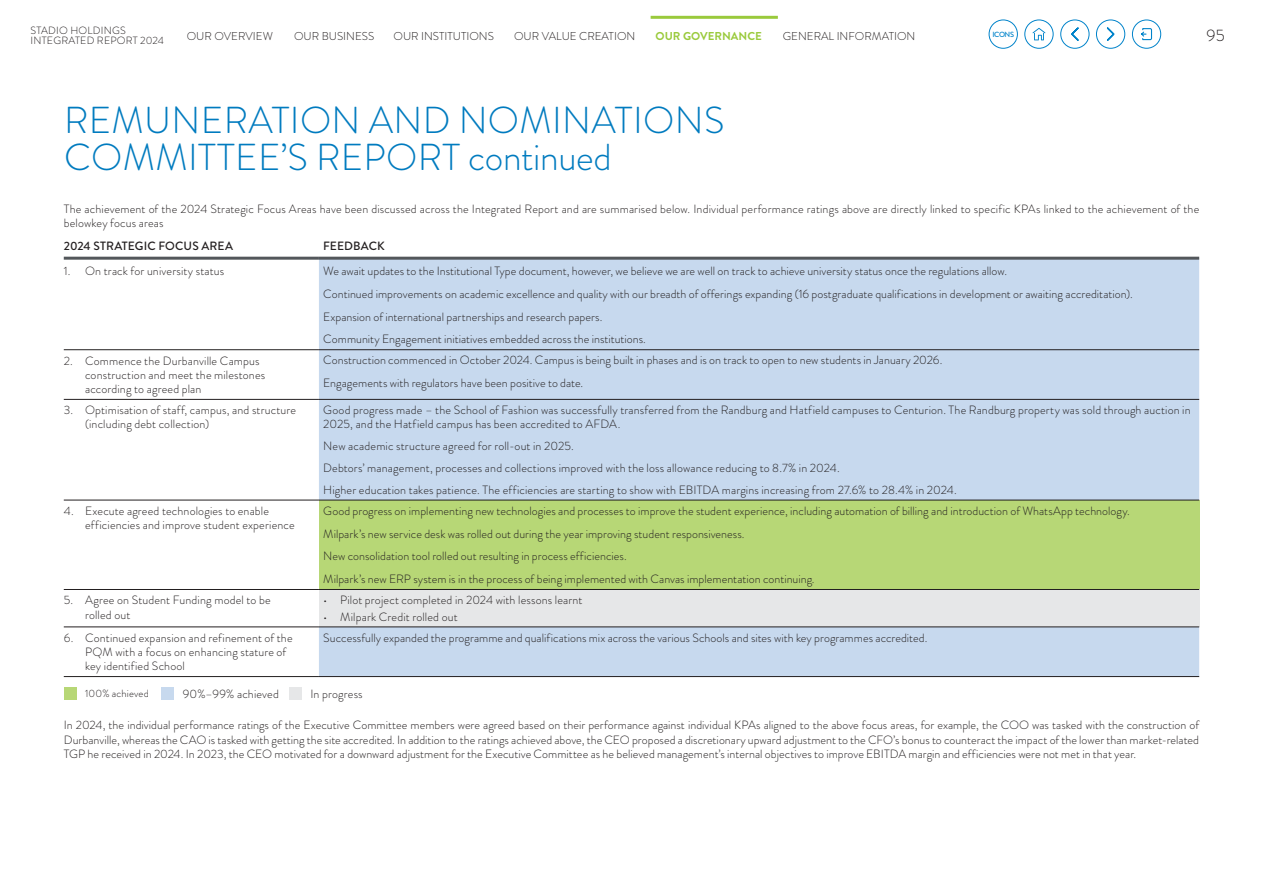
<style>
.page{position:relative;width:1263px;height:893px;background:#fff}
.page>*{position:absolute;margin:0;border:0;box-sizing:border-box;transform-origin:0 0}
.t1{font:300 37.5px/37.5px "Brandon Grotesque";letter-spacing:.01em;color:#007bbf}
.t2{font:300 16.5px "Brandon Grotesque";color:#231f20}
.t3{font:300 12px/14.2px "Brandon Grotesque";letter-spacing:.005em;color:#231f20}
.t4{font:500 12px "Brandon Grotesque";letter-spacing:.01em;color:#231f20}
.t5{font:300 11.4px "Brandon Grotesque";color:#231f20}
.t6{font:700 11.4px "Brandon Grotesque";color:#9aca3c}
.t7{font:300 10.5px/10.5px "Brandon Grotesque";letter-spacing:.02em;color:#231f20}
.t8{font:500 7.5px "Brandon Grotesque";letter-spacing:-.06em;color:#0083ca}
</style>
<div class="page">
<hr style="left:651px;top:16px;width:127px;height:3px;background:#9aca3c">
<div style="left:1024px;top:20px;width:29px;height:29px;border:1px solid #0083ca;border-radius:50%"></div>
<svg style="left:1032px;top:28px;width:13px;height:12px"></svg>
<div style="left:1060px;top:20px;width:29px;height:29px;border:1px solid #0083ca;border-radius:50%"></div>
<svg style="left:1071px;top:27px;width:8px;height:14px"></svg>
<div style="left:1096px;top:20px;width:29px;height:29px;border:1px solid #0083ca;border-radius:50%"></div>
<svg style="left:1107px;top:27px;width:8px;height:14px"></svg>
<div style="left:1132px;top:20px;width:29px;height:29px;border:1px solid #0083ca;border-radius:50%"></div>
<svg style="left:1141px;top:28px;width:11px;height:13px"></svg>
<div style="left:989px;top:20px;width:29px;height:29px;border:1px solid #0083ca;border-radius:50%"></div>
<div style="left:319px;top:260px;width:880px;height:416px;background:#c7d9ee"></div>
<div style="left:319px;top:500px;width:880px;height:89px;background:#b7d776"></div>
<div style="left:319px;top:589px;width:880px;height:38px;background:#e6e7e8"></div>
<hr style="left:64px;top:257px;width:255px;height:3px;background:#53575b">
<hr style="left:319px;top:257px;width:880px;height:3px;background:#53575b">
<hr style="left:64px;top:349px;width:255px;height:1px;background:#231f20">
<hr style="left:319px;top:349px;width:880px;height:1px;background:#231f20">
<hr style="left:64px;top:399px;width:255px;height:1px;background:#231f20">
<hr style="left:319px;top:399px;width:880px;height:1px;background:#231f20">
<hr style="left:64px;top:500px;width:255px;height:1px;background:#231f20">
<hr style="left:64px;top:589px;width:255px;height:1px;background:#231f20">
<hr style="left:64px;top:627px;width:255px;height:1px;background:#231f20">
<hr style="left:319px;top:627px;width:880px;height:1px;background:#231f20">
<hr style="left:64px;top:676px;width:255px;height:1px;background:#231f20">
<hr style="left:319px;top:676px;width:880px;height:1px;background:#231f20">
<hr style="left:319px;top:589px;width:880px;height:1px;background:#231f20">
<hr style="left:319px;top:500px;width:880px;height:1px;background:#231f20">
<div style="left:64px;top:687px;width:13px;height:13px;background:#b7d776"></div>
<div style="left:162px;top:687px;width:12px;height:13px;background:#c7d9ee"></div>
<div style="left:289px;top:687px;width:13px;height:13px;background:#e6e7e8"></div>
<p class="t7" style="left:31px;top:25px;width:135px">STADIO HOLDINGS<br>INTEGRATED REPORT 2024</p>
<p class="t5" style="left:187px;top:28px;width:88px">OUR OVERVIEW</p>
<p class="t5" style="left:294px;top:28px;width:82px">OUR BUSINESS</p>
<p class="t5" style="left:393px;top:28px;width:102px">OUR INSTITUTIONS</p>
<p class="t5" style="left:514px;top:28px;width:123px">OUR VALUE CREATION</p>
<p class="t6" style="left:655px;top:28px;width:108px">OUR GOVERNANCE</p>
<p class="t5" style="left:783px;top:28px;width:134px">GENERAL INFORMATION</p>
<h2 class="t2" style="left:1206px;top:24px;width:20px">95</h2>
<p class="t8" style="left:992px;top:29px;width:23px">ICONS</p>
<h1 class="t1" style="left:64px;top:101px;width:662px">REMUNERATION AND NOMINATIONS<br>COMMITTEE’S REPORT continued</h1>
<p class="t3" style="left:64px;top:201px;width:1137px">The achievement of the 2024 Strategic Focus Areas have been discussed across the Integrated Report and are summarised below. Individual performance ratings above are directly linked to specific KPAs linked to the achievement of the belowkey focus areas</p>
<p class="t4" style="left:64px;top:237px;width:171px">2024 STRATEGIC FOCUS AREA</p>
<p class="t4" style="left:323px;top:237px;width:63px">FEEDBACK</p>
<p class="t3" style="left:64px;top:264px;width:162px">1. On track for university status</p>
<p class="t3" style="left:323px;top:260px;width:811px;line-height:22.8px">We await updates to the Institutional Type document, however, we believe we are well on track to achieve university status once the regulations allow.<br>Continued improvements on academic excellence and quality with our breadth of offerings expanding (16 postgraduate qualifications in development or awaiting accreditation).<br>Expansion of international partnerships and research papers.<br>Community Engagement initiatives embedded across the institutions.</p>
<p class="t3" style="left:85px;top:353px;width:182px;text-indent:-21px">2. Commence the Durbanville Campus construction and meet the milestones according to agreed plan</p>
<p class="t3" style="left:323px;top:349px;width:621px;line-height:22.8px">Construction commenced in October 2024. Campus is being built in phases and is on track to open to new students in January 2026.<br>Engagements with regulators have been positive to date.</p>
<p class="t3" style="left:85px;top:403px;width:213px;text-indent:-21px">3. Optimisation of staff, campus, and structure (including debt collection)</p>
<p class="t3" style="left:323px;top:403px;width:869px;line-height:13.5px">Good progress made – the School of Fashion was successfully transferred from the Randburg and Hatfield campuses to Centurion. The Randburg property was sold through auction in<br>2025, and the Hatfield campus has been accredited to AFDA.</p>
<p class="t3" style="left:323px;top:435px;width:635px;line-height:22px">New academic structure agreed for roll-out in 2025.<br>Debtors’ management, processes and collections improved with the loss allowance reducing to 8.7% in 2024.<br>Higher education takes patience. The efficiencies are starting to show with EBITDA margins increasing from 27.6% to 28.4% in 2024.</p>
<p class="t3" style="left:85px;top:504px;width:211px;text-indent:-21px">4. Execute agreed technologies to enable efficiencies and improve student experience</p>
<p class="t3" style="left:323px;top:499px;width:808px;line-height:22.8px">Good progress on implementing new technologies and processes to improve the student experience, including automation of billing and introduction of WhatsApp technology.<br>Milpark’s new service desk was rolled out during the year improving student responsiveness.<br>New consolidation tool rolled out resulting in process efficiencies.<br>Milpark’s new ERP system is in the process of being implemented with Canvas implementation continuing.</p>
<p class="t3" style="left:85px;top:593px;width:187px;text-indent:-21px">5. Agree on Student Funding model to be rolled out</p>
<p class="t3" style="left:323px;top:593px;width:261px">• Pilot project completed in 2024 with lessons learnt</p>
<p class="t3" style="left:323px;top:609px;width:136px">• Milpark Credit rolled out</p>
<p class="t3" style="left:85px;top:630px;width:209px;text-indent:-21px">6. Continued expansion and refinement of the<br>PQM with a focus on enhancing stature of key identified School</p>
<p class="t3" style="left:323px;top:630px;width:606px">Successfully expanded the programme and qualifications mix across the various Schools and sites with key programmes accredited.</p>
<p class="t7" style="left:85px;top:688px;width:65px">100% achieved</p>
<p class="t3" style="left:183px;top:686px;width:98px">90%–99% achieved</p>
<p class="t3" style="left:310px;top:686px;width:54px">In progress</p>
<p class="t3" style="left:64px;top:718px;width:1137px;text-align:justify">In 2024, the individual performance ratings of the Executive Committee members were agreed based on their performance against individual KPAs aligned to the above focus areas, for example, the COO was tasked with the construction of Durbanville, whereas the CAO is tasked with getting the site accredited. In addition to the ratings achieved above, the CEO proposed a discretionary upward adjustment to the CFO’s bonus to counteract the impact of the lower than market-related TGP he received in 2024. In 2023, the CEO motivated for a downward adjustment for the Executive Committee as he believed management’s internal objectives to improve EBITDA margin and efficiencies were not met in that year.</p>
</div>
